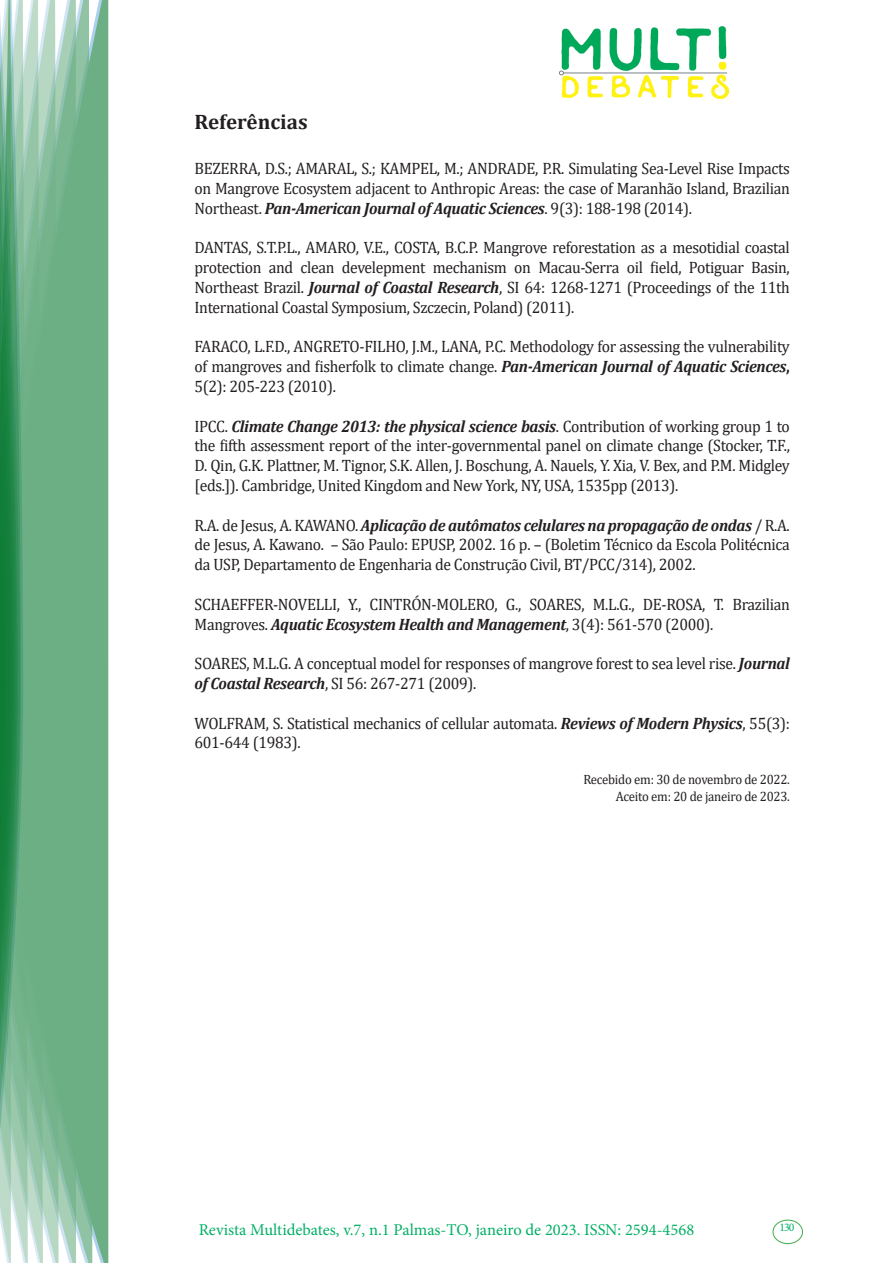
<style>
.page{position:relative;width:893px;height:1263px;background:#fff}
.page>*{position:absolute;margin:0;border:0;box-sizing:border-box;transform-origin:0 0}
.Titulo_2{font:700 21px "Cambria";color:#231f20}
.texto{font:16.5px/19.8px "Cambria";letter-spacing:-.02em;color:#231f20;text-align:justify;scale:.95 1}
.t1{font:16.5px "Minion Pro";color:#00b064}
.texto-2{font:13.5px "Cambria";letter-spacing:-.02em;color:#231f20;scale:.95 1}
.t2{font:11.7px "Minion Pro";color:#00b064}
.s1{font-weight:700;font-style:italic}
.s2{font-weight:700}
</style>
<div class="page">
<img style="left:559px;top:26px;width:169px;height:72px">
<div style="left:95px;top:0;width:14px;height:1263px;background:#6caf84"></div>
<svg style="left:79px;top:0;width:16px;height:1263px;fill:#6caf84"></svg>
<svg style="left:62px;top:0;width:17px;height:1263px;fill:#6caf84"></svg>
<svg style="left:45px;top:0;width:17px;height:1263px;fill:#6caf84"></svg>
<svg style="left:30px;top:0;width:15px;height:1263px;fill:#6caf84"></svg>
<svg style="left:0;top:0;width:30px;height:1263px"></svg>
<div style="left:772px;top:1219px;width:31px;height:25px;border:1px solid #40ae49;border-radius:50%"></div>
<p class="Titulo_2" style="left:195px;top:107px;width:115px">Referências</p>
<p class="texto" style="left:195px;top:159px;width:628px">BEZERRA, D.S.; AMARAL, S.; KAMPEL, M.; ANDRADE, P.R. Simulating Sea-Level Rise Impacts on Mangrove Ecosystem adjacent to Anthropic Areas: the case of Maranhão Island, Brazilian Northeast. <span class="s1">Pan-American Journal of Aquatic Sciences</span>. 9(3): 188-198 (2014).</p>
<p class="texto" style="left:195px;top:238px;width:628px">DANTAS, S.T.P.L., AMARO, V.E., COSTA, B.C.P. Mangrove reforestation as a mesotidial coastal protection and clean develepment mechanism on Macau-Serra oil field, Potiguar Basin, Northeast Brazil. <span class="s1">Journal of Coastal Research</span>, SI 64: 1268-1271 (Proceedings of the 11th International Coastal Symposium, Szczecin, Poland) (2011).</p>
<p class="texto" style="left:195px;top:337px;width:628px">FARACO, L.F.D., ANGRETO-FILHO, J.M., LANA, P.C. Methodology for assessing the vulnerability of mangroves and fisherfolk to climate change. <span class="s1">Pan-American Journal of Aquatic Sciences</span><span class="s2">, </span>5(2): 205-223 (2010).</p>
<p class="texto" style="left:195px;top:416px;width:628px">IPCC. <span class="s1">Climate Change 2013: the physical science basis</span>. Contribution of working group 1 to the fifth assessment report of the inter-governmental panel on climate change (Stocker, T.F., D. Qin, G.K. Plattner, M. Tignor, S.K. Allen, J. Boschung, A. Nauels, Y. Xia, V. Bex, and P.M. Midgley [eds.]). Cambridge, United Kingdom and New York, NY, USA, 1535pp (2013).</p>
<p class="texto" style="left:195px;top:515px;width:628px">R.A. de Jesus, A. KAWANO. <span class="s1">Aplicação de autômatos celulares na propagação de ondas</span> / R.A. de Jesus, A. Kawano. – São Paulo: EPUSP, 2002. 16 p. – (Boletim Técnico da Escola Politécnica da USP, Departamento de Engenharia de Construção Civil, BT/PCC/314), 2002.</p>
<p class="texto" style="left:195px;top:594px;width:628px">SCHAEFFER-NOVELLI, Y., CINTRÓN-MOLERO, G., SOARES, M.L.G., DE-ROSA, T. Brazilian<br>Mangroves. <span class="s1">Aquatic Ecosystem Health and Management</span>, 3(4): 561-570 (2000).</p>
<p class="texto" style="left:195px;top:654px;width:628px">SOARES, M.L.G. A conceptual model for responses of mangrove forest to sea level rise. <span class="s1">Journal of Coastal Research</span>, SI 56: 267-271 (2009).</p>
<p class="texto" style="left:195px;top:713px;width:628px">WOLFRAM, S. Statistical mechanics of cellular automata. <span class="s1">Reviews of Modern Physics</span>, 55(3):<br>601-644 (1983).</p>
<p class="texto-2" style="left:583px;top:772px;width:219px">Recebido em: 30 de novembro de 2022.</p>
<p class="texto-2" style="left:616px;top:788px;width:185px">Aceito em: 20 de janeiro de 2023.</p>
<p class="t1" style="left:199px;top:1218px;width:497px">Revista Multidebates, v.7, n.1 Palmas-TO, janeiro de 2023. ISSN: 2594-4568</p>
<p class="t2" style="left:779px;top:1219px;width:16px">130</p>
</div>
